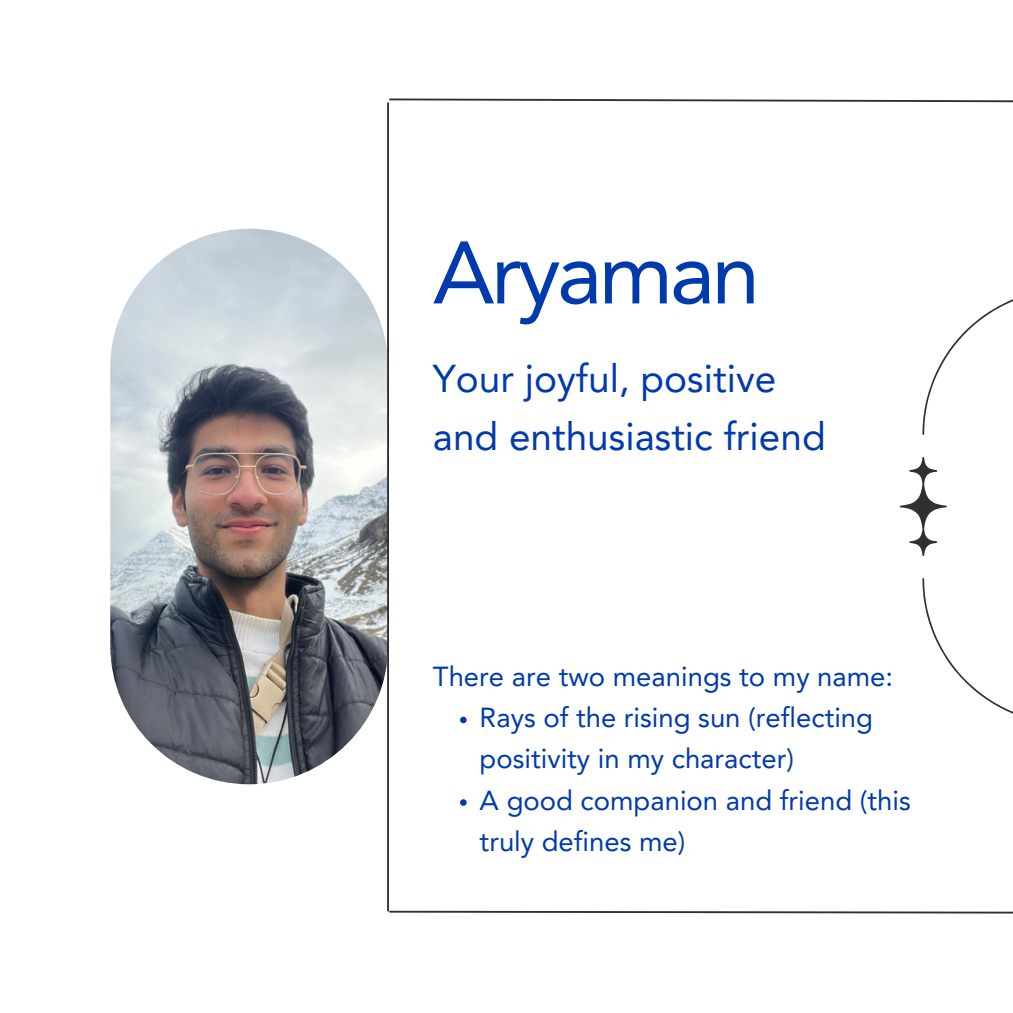
<style>
.page{position:relative;width:1013px;height:1013px;background:#fff}
.page>*{position:absolute;margin:0;border:0;box-sizing:border-box;transform-origin:0 0}
.t1{font:87.5px "Avenir LT Pro";letter-spacing:-.04em;color:#003aac}
.t2{font:38.75px/58.1px "Avenir LT Pro";color:#003aac}
.t3{font:27.5px/41.2px "Avenir LT Pro";color:#003aac}
</style>
<div class="page">
<img style="left:110px;top:229px;width:278px;height:555px;border-radius:139px">
<svg style="left:388px;top:910px;width:624px;height:4px"></svg>
<svg style="left:388px;top:98px;width:624px;height:5px"></svg>
<svg style="left:899px;top:299px;width:113px;height:415px"></svg>
<hr style="left:387px;top:103px;width:2px;height:807px;background:#303030">
<svg style="left:460px;top:716px;width:6px;height:7px"></svg>
<svg style="left:460px;top:799px;width:6px;height:6px"></svg>
<p class="t1" style="left:433px;top:237px;width:329px">Aryaman</p>
<p class="t2" style="left:433px;top:353px;width:394px">Your joyful, positive and enthusiastic friend</p>
<p class="t3" style="left:433px;top:658px;width:462px">There are two meanings to my name:</p>
<p class="t3" style="left:479px;top:699px;width:395px">Rays of the rising sun (reflecting positivity in my character)</p>
<p class="t3" style="left:479px;top:781px;width:433px">A good companion and friend (this truly defines me)</p>
</div>
